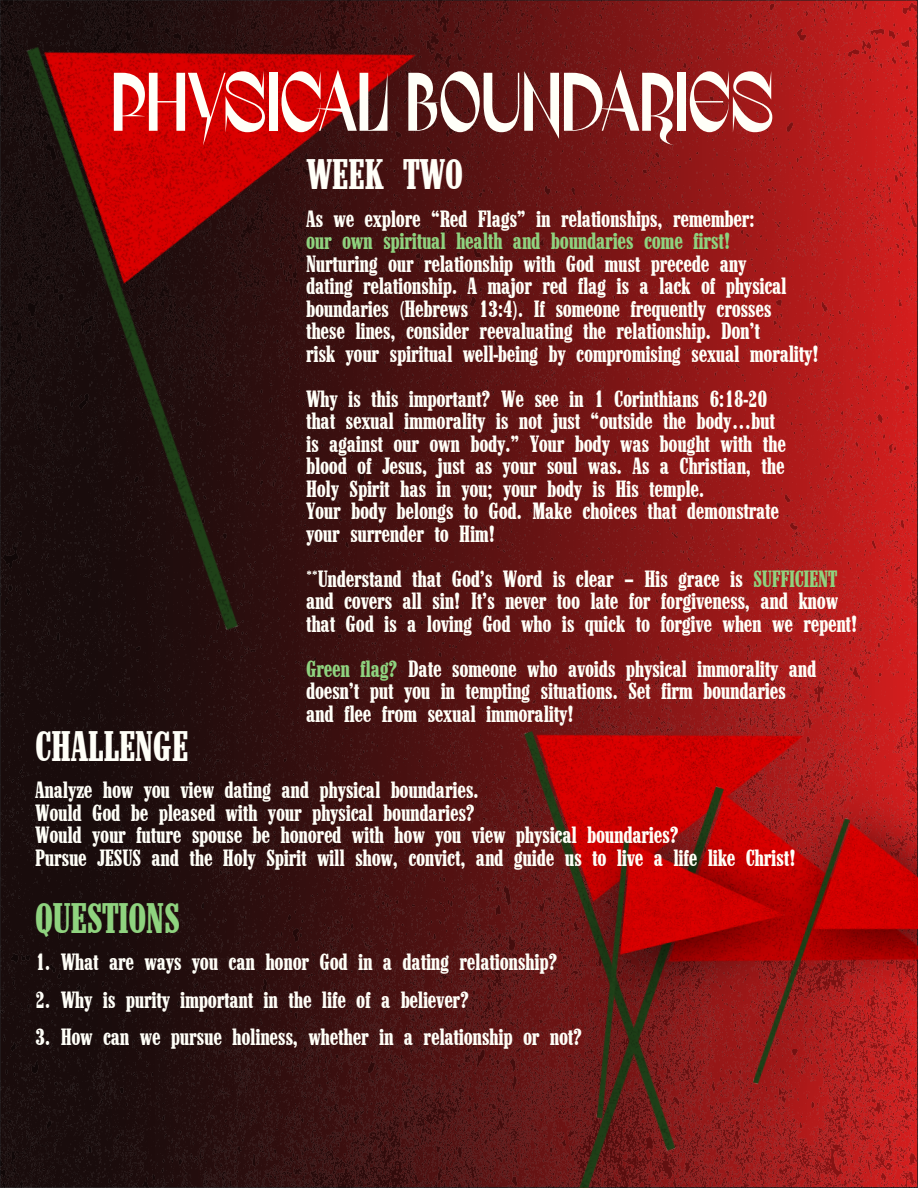
<style>
.page{position:relative;width:918px;height:1188px;background:#fff}
.page>*{position:absolute;margin:0;border:0;box-sizing:border-box;transform-origin:0 0}
.t1{font:72.45px "Villanelle 1.1 Trial";color:#fffff8}
.t2{font:43.5px "Marlboro";letter-spacing:-.015em;color:#fffff8}
.t3{font:43.5px "Marlboro";letter-spacing:-.02em;color:#8fd37f}
.t4{font:24px/22.5px "Marlboro";letter-spacing:-.02em;color:#fffff8}
.t5{font:24px "Marlboro";letter-spacing:-.02em;color:#8fd37f}
.s1{color:#8fd37f}
</style>
<div class="page">
<img style="left:0;top:0;width:918px;height:1188px">
<img style="left:0;top:0;width:763px;height:773px">
<img style="left:340px;top:519px;width:578px;height:669px">
<img style="left:482px;top:702px;width:436px;height:486px">
<img style="left:524px;top:769px;width:351px;height:419px">
<img style="left:508px;top:783px;width:174px;height:381px">
<img style="left:682px;top:746px;width:236px;height:430px">
<img style="left:688px;top:764px;width:230px;height:384px">
<h1 class="t1" style="left:111px;top:54px;width:664px">PHYSICAL BOUNDARIES</h1>
<h2 class="t2" style="left:306px;top:151px;width:159px">WEEK TWO</h2>
<p class="t4" style="left:306px;top:207px;width:450px">As we explore “Red Flags” in relationships, remember:</p>
<p class="t5" style="left:306px;top:228px;width:426px">our own spiritual health and boundaries come first!</p>
<p class="t4" style="left:306px;top:252px;width:515px">Nurturing our relationship with God must precede any<br>dating relationship. A major red flag is a lack of physical boundaries (Hebrews 13:4). If someone frequently crosses<br>these lines, consider reevaluating the relationship. Don’t<br>risk your spiritual well-being by compromising sexual morality!</p>
<p class="t4" style="left:306px;top:387px;width:482px">Why is this important? We see in 1 Corinthians 6:18-20 that sexual immorality is not just “outside the body…but is against our own body.” Your body was bought with the blood of Jesus, just as your soul was. As a Christian, the Holy Spirit has in you; your body is His temple.<br>Your body belongs to God. Make choices that demonstrate your surrender to Him!</p>
<p class="t4" style="left:306px;top:567px;width:553px">**Understand that God’s Word is clear – His grace is <span class="s1">SUFFICIENT </span>and covers all sin! It’s never too late for forgiveness, and know that God is a loving God who is quick to forgive when we repent!</p>
<p class="t4" style="left:306px;top:657px;width:512px"><span class="s1">Green flag?</span> Date someone who avoids physical immorality and doesn’t put you in tempting situations. Set firm boundaries and flee from sexual immorality!</p>
<h2 class="t2" style="left:35px;top:723px;width:155px">CHALLENGE</h2>
<p class="t4" style="left:35px;top:779px;width:762px">Analyze how you view dating and physical boundaries.<br>Would God be pleased with your physical boundaries?<br>Would your future spouse be honored with how you view physical boundaries?<br>Pursue JESUS and the Holy Spirit will show, convict, and guide us to live a life like Christ!</p>
<h2 class="t3" style="left:35px;top:894px;width:146px">QUESTIONS</h2>
<p class="t4" style="left:35px;top:951px;width:524px">1. What are ways you can honor God in a dating relationship?</p>
<p class="t4" style="left:35px;top:988px;width:436px">2. Why is purity important in the life of a believer?</p>
<p class="t4" style="left:35px;top:1026px;width:549px">3. How can we pursue holiness, whether in a relationship or not?</p>
</div>
